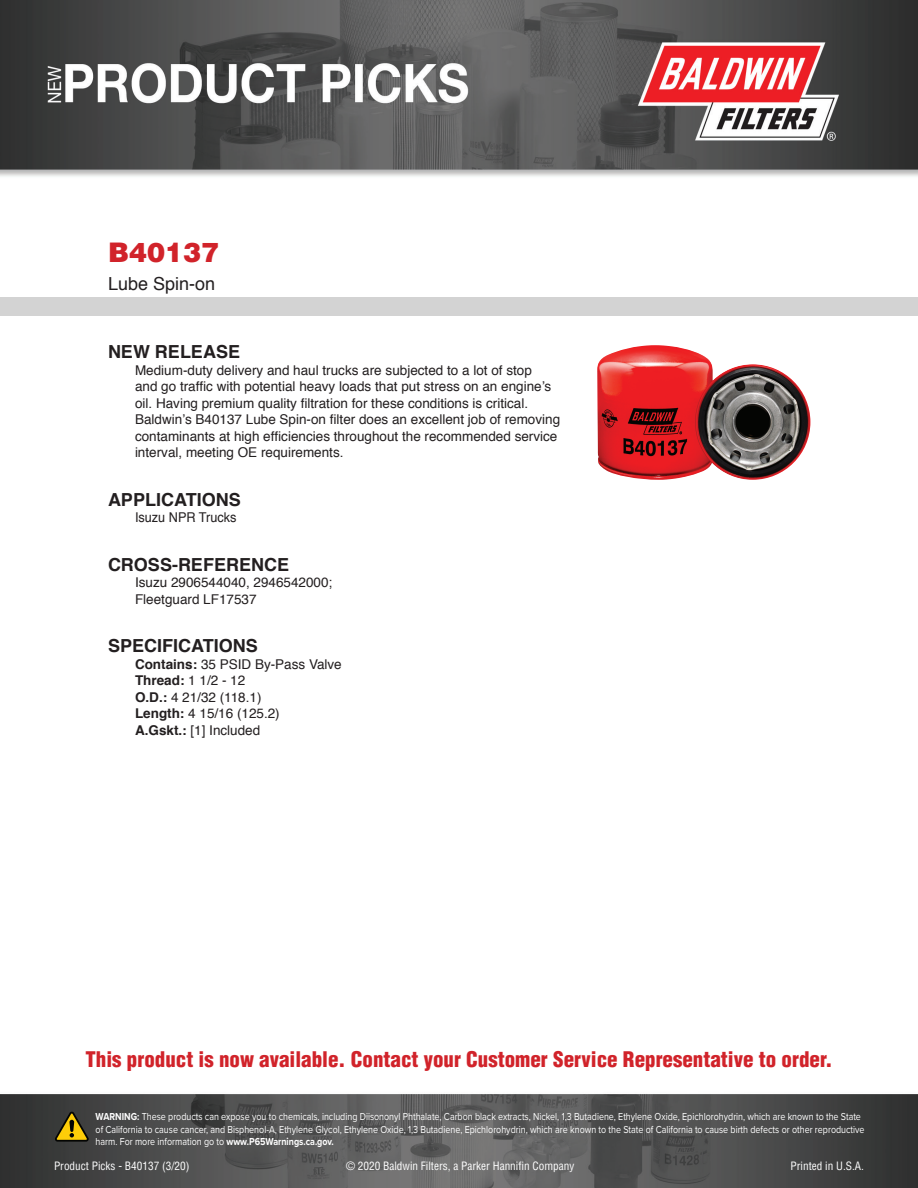
<style>
.page{position:relative;width:918px;height:1188px;background:#fff}
.page>*{position:absolute;margin:0;border:0;box-sizing:border-box;transform-origin:0 0}
.t1{font:900 27px "Helvetica";color:#d1232a}
.t2{font:900 condensed 21px "Helvetica";color:#d1232a}
.t3{font:700 18px "Helvetica";color:#231f20}
.t4{font:18px "Helvetica";color:#231f20}
.t5{font:13.5px/16.5px "Helvetica";color:#231f20}
.t6{font:13.5px "Helvetica";color:#231f20;scale:.94 1}
.t7{font:condensed 11.25px "Helvetica";color:#fff}
.t8{font:10.5px/12.8px "Proxima Nova";color:#fff;scale:.85 1}
.s1{font-weight:700}
</style>
<div class="page">
<img style="left:0;top:0;width:918px;height:1188px">
<svg style="left:54px;top:1111px;width:35px;height:31px"></svg>
<div style="left:0;top:298px;width:918px;height:18px;background:#d3d3d3"></div>
<div style="left:597px;top:345px;width:214px;height:216px;background:#fff"></div>
<img style="left:597px;top:345px;width:213px;height:135px">
<h1 class="t1" style="left:108px;top:234px;width:113px">B40137</h1>
<h3 class="t4" style="left:108px;top:270px;width:109px">Lube Spin-on</h3>
<h3 class="t3" style="left:108px;top:337px;width:134px">NEW RELEASE</h3>
<p class="t5" style="left:135px;top:362px;width:427px">Medium-duty delivery and haul trucks are subjected to a lot of stop<br>and go traffic with potential heavy loads that put stress on an engine’s oil. Having premium quality filtration for these conditions is critical.<br>Baldwin’s B40137 Lube Spin-on filter does an excellent job of removing contaminants at high efficiencies throughout the recommended service interval, meeting OE requirements.</p>
<h3 class="t3" style="left:108px;top:485px;width:134px">APPLICATIONS</h3>
<p class="t6" style="left:135px;top:507px;width:110px">Isuzu NPR Trucks</p>
<h3 class="t3" style="left:108px;top:550px;width:183px">CROSS-REFERENCE</h3>
<p class="t5" style="left:135px;top:575px;width:199px">Isuzu 2906544040, 2946542000;<br>Fleetguard LF17537</p>
<h3 class="t3" style="left:108px;top:631px;width:151px">SPECIFICATIONS</h3>
<p class="t5" style="left:135px;top:656px;width:208px"><span class="s1">Contains:</span> 35 PSID By-Pass Valve<br><span class="s1">Thread:</span> 1 1/2 - 12<br><span class="s1">O.D.:</span> 4 21/32 (118.1)<br><span class="s1">Length:</span> 4 15/16 (125.2)<br><span class="s1">A.Gskt.:</span> [1] Included</p>
<h2 class="t2" style="left:85px;top:1046px;width:749px">This product is now available. Contact your Customer Service Representative to order.</h2>
<p class="t8" style="left:96px;top:1109px;width:906px"><span class="s1">WARNING:</span> These products can expose you to chemicals, including Diisononyl Phthalate, Carbon black extracts, Nickel, 1,3 Butadiene, Ethylene Oxide, Epichlorohydrin, which are known to the State of California to cause cancer, and Bisphenol-A, Ethylene Glycol, Ethylene Oxide, 1,3 Butadiene, Epichlorohydrin, which are known to the State of California to cause birth defects or other reproductive harm. For more information go to <span class="s1">www.P65Warnings.ca.gov.</span></p>
<p class="t7" style="left:54px;top:1159px;width:137px">Product Picks - B40137 (3/20)</p>
<p class="t7" style="left:346px;top:1159px;width:230px">© 2020 Baldwin Filters, a Parker Hannifin Company</p>
<p class="t7" style="left:791px;top:1159px;width:75px">Printed in U.S.A.</p>
</div>
